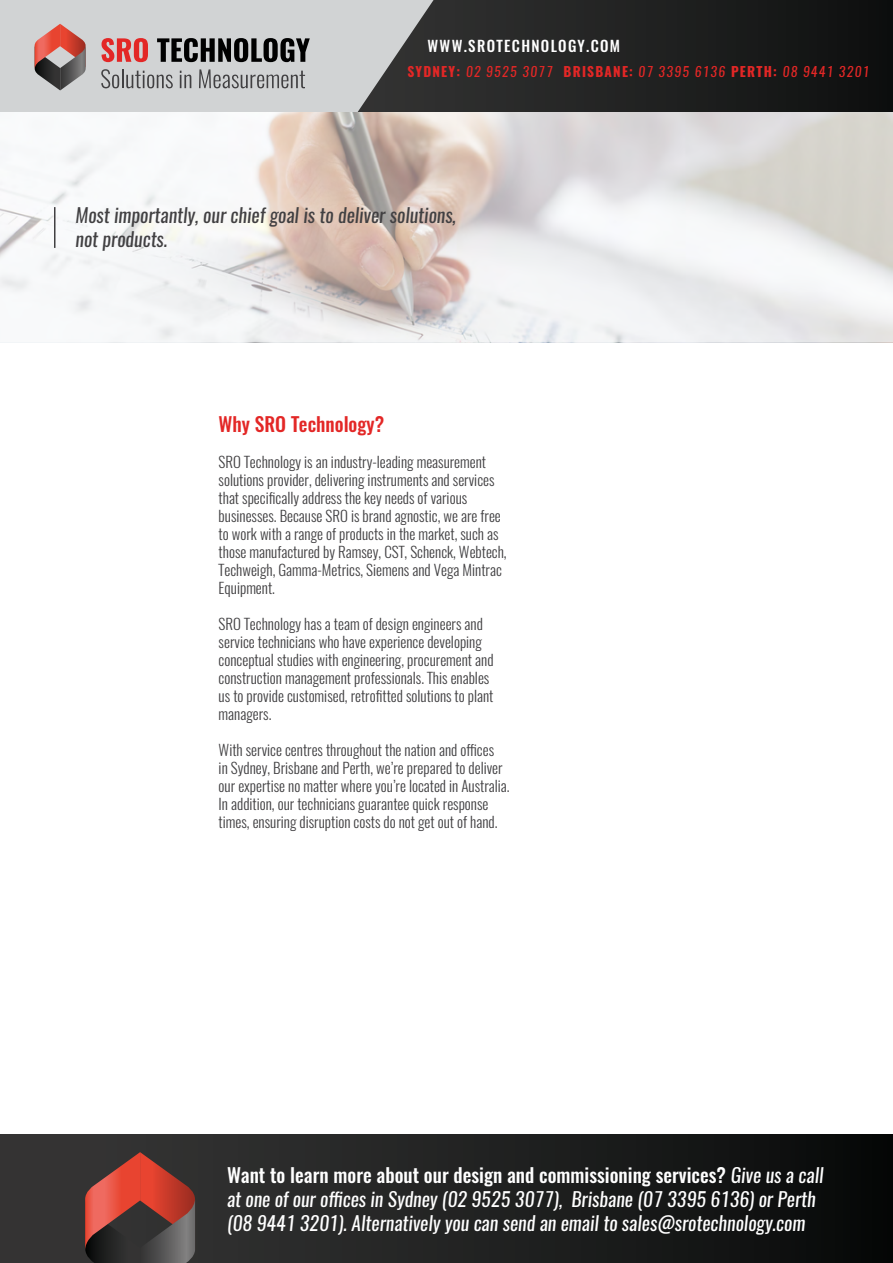
<style>
.page{position:relative;width:893px;height:1263px;background:#fff}
.page>*{position:absolute;margin:0;border:0;box-sizing:border-box;transform-origin:0 0}
.t1{font:italic 19.5px/24px "Oswald";color:#fff}
.t2{font:italic 19.5px/24px "Oswald";color:#414042}
.t3{font:500 19.5px "Oswald";color:#e32726}
.t4{font:300 15px/18px "Oswald";color:#414042}
.t5{font:500 15px "Oswald";letter-spacing:.09em;color:#fff}
.t6{font:italic 13.5px "Oswald";letter-spacing:.09em;color:#e32726}
.s1{font-weight:700;font-style:normal}
.s2{font-weight:500;font-style:normal}
</style>
<div class="page">
<svg style="left:444px;top:0;width:449px;height:113px;background:#202120"></svg>
<svg style="left:0;top:0;width:444px;height:113px;background:#babcbc"></svg>
<svg style="left:35px;top:24px;width:51px;height:66px;background:#a87a75"></svg>
<svg style="left:102px;top:38px;width:46px;height:24px"></svg>
<svg style="left:157px;top:38px;width:153px;height:24px;background:#5a5b5c"></svg>
<svg style="left:101px;top:69px;width:72px;height:19px"></svg>
<svg style="left:180px;top:71px;width:11px;height:17px"></svg>
<svg style="left:199px;top:69px;width:106px;height:19px;background:#a9aaab"></svg>
<svg style="left:0;top:113px;width:893px;height:229px"></svg>
<div style="left:0;top:1134px;width:893px;height:129px;background:linear-gradient(to right,#3a3939,#090b0b)"></div>
<svg style="left:85px;top:1152px;width:110px;height:111px;background:#7d403a"></svg>
<hr style="left:54px;top:207px;width:2px;height:41px;background:#414042">
<p class="t5" style="left:427px;top:35px;width:194px">WWW.SROTECHNOLOGY.COM</p>
<p class="t6" style="left:407px;top:62px;width:463px"><span class="s1">SYDNEY:</span> 02 9525 3077 <span class="s1">BRISBANE:</span> 07 3395 6136 <span class="s1">PERTH:</span> 08 9441 3201</p>
<h1 class="t2" style="left:75px;top:203px;width:382px">Most importantly, our chief goal is to deliver solutions, not products.</h1>
<h1 class="t3" style="left:219px;top:410px;width:167px">Why SRO Technology?</h1>
<p class="t4" style="left:219px;top:453px;width:290px">SRO Technology is an industry-leading measurement solutions provider, delivering instruments and services that specifically address the key needs of various businesses. Because SRO is brand agnostic, we are free to work with a range of products in the market, such as those manufactured by Ramsey, CST, Schenck, Webtech, Techweigh, Gamma-Metrics, Siemens and Vega Mintrac Equipment.</p>
<p class="t4" style="left:219px;top:615px;width:276px">SRO Technology has a team of design engineers and service technicians who have experience developing conceptual studies with engineering, procurement and construction management professionals. This enables us to provide customised, retrofitted solutions to plant managers.</p>
<p class="t4" style="left:219px;top:741px;width:292px">With service centres throughout the nation and offices<br>in Sydney, Brisbane and Perth, we’re prepared to deliver our expertise no matter where you’re located in Australia.<br>In addition, our technicians guarantee quick response times, ensuring disruption costs do not get out of hand.</p>
<h1 class="t1" style="left:227px;top:1163px;width:598px"><span class="s2">Want to learn more about our design and commissioning services?</span> Give us a call at one of our offices in Sydney (02 9525 3077), Brisbane (07 3395 6136) or Perth (08 9441 3201). Alternatively you can send an email to sales@srotechnology.com</h1>
</div>
